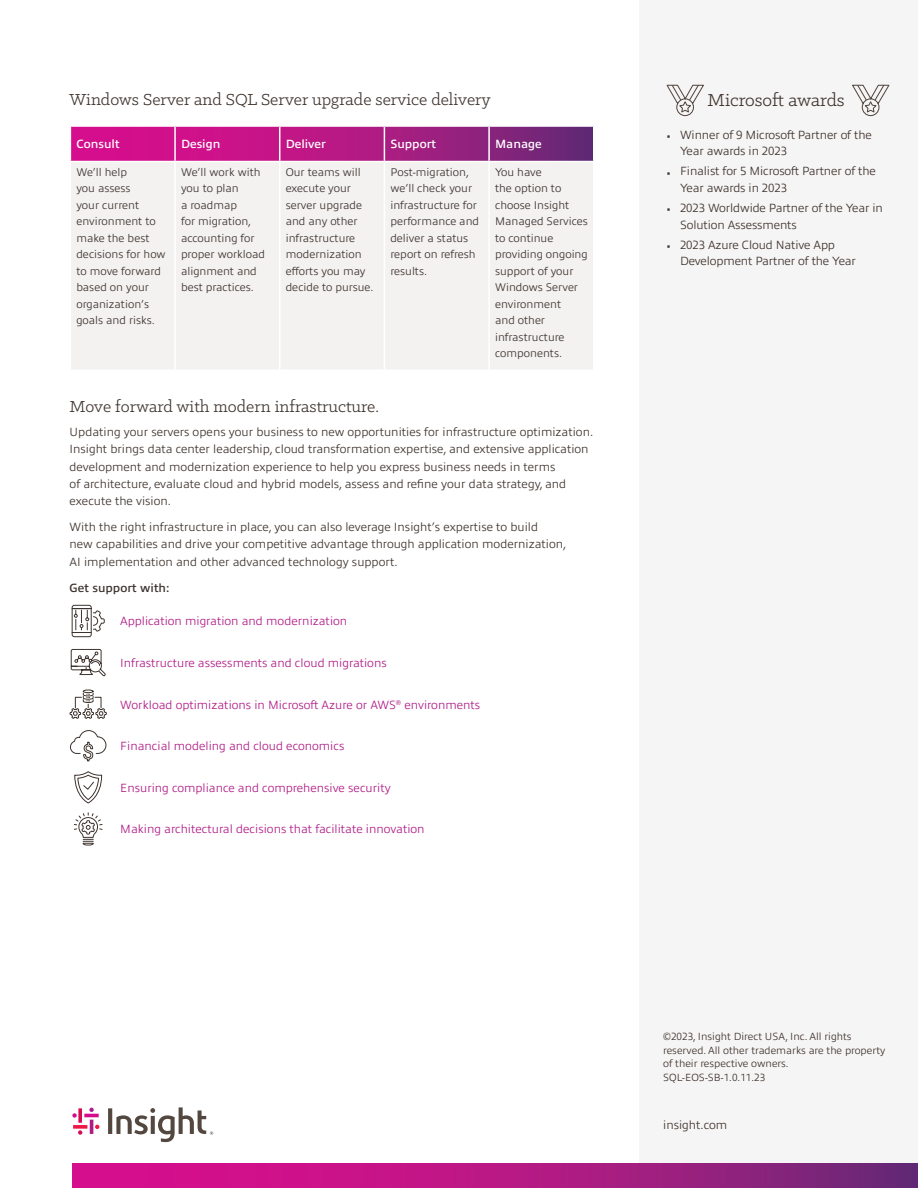
<style>
.page{position:relative;width:918px;height:1188px;background:#fff}
.page>*{position:absolute;margin:0;border:0;box-sizing:border-box;transform-origin:0 0}
.Sidebar_title{font:19.5px "Klinic Slab";color:#3e332d}
.t1{font:18px "Klinic Slab";color:#3e332d}
.Body{font:300 12px/17.2px "Allumi Pro";color:#3e332d}
.Body-2{font:300 12px "Allumi Pro";color:#b01c87}
.Body-3{font:600 12px "Allumi Pro";color:#fff}
.Body-4{font:600 12px "Allumi Pro";color:#3e332d}
.Sidebar_URL{font:300 12px "Allumi Pro";color:#3e332d}
.Body-5{font:300 11.25px/16.5px "Allumi Pro";color:#3e332d}
.Copyright{font:300 10.5px/13.5px "Allumi Pro";color:#3e332d}
.Copyright_FileNumber{font:300 10.5px "Allumi Pro";color:#3e332d}
.s1{font-weight:200;font-size:13.5px}
</style>
<div class="page">
<div style="left:639px;top:0;width:279px;height:1188px;background:#f6f5f5"></div>
<svg style="left:72px;top:1163px;width:846px;height:25px;background:#af1983"></svg>
<hr style="left:90px;top:1120px;width:3px;height:14px;background:#b01c87">
<svg style="left:89px;top:1108px;width:5px;height:4px"></svg>
<svg style="left:78px;top:1108px;width:4px;height:15px"></svg>
<svg style="left:78px;top:1130px;width:4px;height:5px"></svg>
<hr style="left:84px;top:1114px;width:15px;height:3px;background:#d40d8c">
<svg style="left:72px;top:1113px;width:5px;height:5px"></svg>
<svg style="left:73px;top:1125px;width:14px;height:4px"></svg>
<svg style="left:95px;top:1125px;width:4px;height:4px"></svg>
<svg style="left:108px;top:1107px;width:105px;height:35px"></svg>
<svg style="left:71px;top:127px;width:522px;height:34px;background:#ae1b84"></svg>
<div style="left:71px;top:162px;width:522px;height:207px;background:#f3f2f1"></div>
<hr style="left:174px;top:127px;width:2px;height:34px;background:#fff">
<hr style="left:279px;top:127px;width:1px;height:34px;background:#fff">
<hr style="left:384px;top:127px;width:1px;height:34px;background:#fff">
<hr style="left:488px;top:127px;width:2px;height:34px;background:#fff">
<hr style="left:174px;top:162px;width:2px;height:208px;background:#fff">
<hr style="left:279px;top:162px;width:1px;height:208px;background:#fff">
<hr style="left:384px;top:162px;width:1px;height:208px;background:#fff">
<hr style="left:488px;top:162px;width:2px;height:208px;background:#fff">
<svg style="left:71px;top:604px;width:34px;height:34px"></svg>
<svg style="left:69px;top:649px;width:38px;height:70px"></svg>
<svg style="left:70px;top:730px;width:37px;height:74px"></svg>
<svg style="left:73px;top:812px;width:30px;height:34px"></svg>
<svg style="left:666px;top:84px;width:38px;height:33px"></svg>
<svg style="left:852px;top:84px;width:38px;height:33px"></svg>
<h1 class="t1" style="left:70px;top:88px;width:423px">Windows Server and SQL Server upgrade service delivery</h1>
<p class="Body-3" style="left:76px;top:135px;width:45px">Consult</p>
<p class="Body-3" style="left:181px;top:135px;width:41px">Design</p>
<p class="Body-3" style="left:286px;top:135px;width:42px">Deliver</p>
<p class="Body-3" style="left:390px;top:135px;width:47px">Support</p>
<p class="Body-3" style="left:495px;top:135px;width:48px">Manage</p>
<p class="Body-5" style="left:76px;top:163px;width:91px">We’ll help<br>you assess<br>your current environment to make the best decisions for how to move forward based on your organization’s goals and risks.</p>
<p class="Body-5" style="left:181px;top:163px;width:86px">We’ll work with you to plan<br>a roadmap<br>for migration, accounting for proper workload alignment and best practices.</p>
<p class="Body-5" style="left:286px;top:163px;width:89px">Our teams will execute your server upgrade and any other infrastructure modernization efforts you may decide to pursue.</p>
<p class="Body-5" style="left:390px;top:163px;width:90px">Post-migration, we’ll check your infrastructure for performance and deliver a status report on refresh results.</p>
<p class="Body-5" style="left:495px;top:163px;width:94px">You have<br>the option to choose Insight<br>Managed Services to continue providing ongoing support of your<br>Windows Server environment<br>and other infrastructure components.</p>
<h1 class="t1" style="left:70px;top:395px;width:311px">Move forward with modern infrastructure.</h1>
<p class="Body" style="left:70px;top:422px;width:525px">Updating your servers opens your business to new opportunities for infrastructure optimization.<br>Insight brings data center leadership, cloud transformation expertise, and extensive application development and modernization experience to help you express business needs in terms<br>of architecture, evaluate cloud and hybrid models, assess and refine your data strategy, and execute the vision.</p>
<p class="Body" style="left:70px;top:517px;width:498px">With the right infrastructure in place, you can also leverage Insight’s expertise to build<br>new capabilities and drive your competitive advantage through application modernization,<br>AI implementation and other advanced technology support.</p>
<p class="Body-4" style="left:70px;top:579px;width:101px">Get support with:</p>
<p class="Body-2" style="left:120px;top:613px;width:229px">Application migration and modernization</p>
<p class="Body-2" style="left:120px;top:654px;width:268px">Infrastructure assessments and cloud migrations</p>
<p class="Body-2" style="left:120px;top:696px;width:361px">Workload optimizations in Microsoft Azure or AWS<sup>®</sup> environments</p>
<p class="Body-2" style="left:120px;top:737px;width:226px">Financial modeling and cloud economics</p>
<p class="Body-2" style="left:120px;top:779px;width:272px">Ensuring compliance and comprehensive security</p>
<p class="Body-2" style="left:120px;top:820px;width:306px">Making architectural decisions that facilitate innovation</p>
<p class="Sidebar_title" style="left:708px;top:88px;width:139px">Microsoft awards</p>
<p class="Body" style="left:680px;top:125px;width:193px;line-height:16.5px;text-indent:-14px"><span class="s1">•</span> Winner of 9 Microsoft Partner of the<br>Year awards in 2023</p>
<p class="Body" style="left:680px;top:162px;width:197px;line-height:16.5px;text-indent:-14px"><span class="s1">•</span> Finalist for 5 Microsoft Partner of the<br>Year awards in 2023</p>
<p class="Body" style="left:680px;top:199px;width:204px;line-height:16.5px;text-indent:-14px"><span class="s1">•</span> 2023 Worldwide Partner of the Year in<br>Solution Assessments</p>
<p class="Body" style="left:680px;top:236px;width:178px;line-height:16.5px;text-indent:-14px"><span class="s1">•</span> 2023 Azure Cloud Native App<br>Development Partner of the Year</p>
<p class="Copyright" style="left:663px;top:1029px;width:224px">©2023, Insight Direct USA, Inc. All rights reserved. All other trademarks are the property of their respective owners.</p>
<p class="Copyright_FileNumber" style="left:663px;top:1070px;width:104px">SQL-EOS-SB-1.0.11.23</p>
<p class="Sidebar_URL" style="left:663px;top:1116px;width:66px">insight.com</p>
</div>
